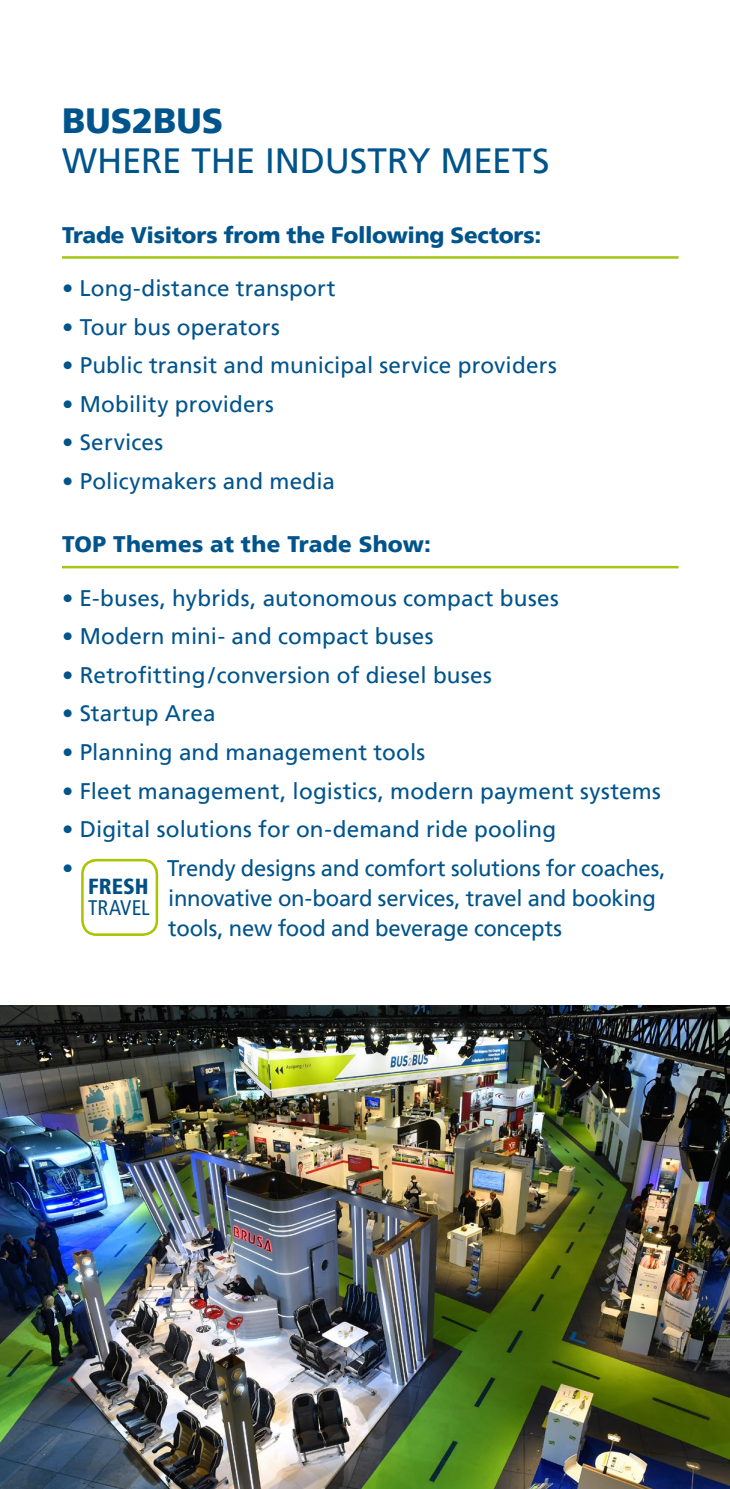
<style>
.page{position:relative;width:730px;height:1489px;background:#fff}
.page>*{position:absolute;margin:0;border:0;box-sizing:border-box;transform-origin:0 0}
.t1{font:35px "Frutiger LT";letter-spacing:-.005em;color:#00548c}
.t2{font:900 35px "Frutiger LT";color:#00548c}
.t3{font:22.5px/30px "Frutiger LT";letter-spacing:.005em;color:#00548c}
.t4{font:900 22.5px "Frutiger LT";letter-spacing:-.005em;color:#00548c}
.t5{font:900 condensed 22px "Frutiger LT Pro";color:#005084}
.t6{font:condensed 21.25px "Frutiger LT Pro";letter-spacing:-.005em;color:#005084}
</style>
<div class="page">
<hr style="left:62px;top:256px;width:617px;height:3px;background:#a2c613">
<hr style="left:62px;top:566px;width:617px;height:2px;background:#a2c613">
<div style="left:81px;top:858px;width:77px;height:77px;border:3px solid #aac400;border-radius:14px"></div>
<img style="left:0;top:1005px;width:730px;height:483px">
<h1 class="t2" style="left:62px;top:99px;width:163px">BUS2BUS</h1>
<h1 class="t1" style="left:62px;top:140px;width:489px">WHERE THE INDUSTRY MEETS</h1>
<p class="t4" style="left:62px;top:221px;width:481px">Trade Visitors from the Following Sectors:</p>
<p class="t3" style="left:62px;top:273px;width:275px">• Long-distance transport</p>
<p class="t3" style="left:62px;top:312px;width:219px">• Tour bus operators</p>
<p class="t3" style="left:62px;top:350px;width:496px">• Public transit and municipal service providers</p>
<p class="t3" style="left:62px;top:389px;width:214px">• Mobility providers</p>
<p class="t3" style="left:62px;top:427px;width:103px">• Services</p>
<p class="t3" style="left:62px;top:466px;width:275px">• Policymakers and media</p>
<p class="t4" style="left:62px;top:531px;width:371px">TOP Themes at the Trade Show:</p>
<p class="t3" style="left:62px;top:583px;width:498px">• E-buses, hybrids, autonomous compact buses</p>
<p class="t3" style="left:62px;top:621px;width:373px">• Modern mini- and compact buses</p>
<p class="t3" style="left:62px;top:660px;width:431px">• Retrofitting/conversion of diesel buses</p>
<p class="t3" style="left:62px;top:698px;width:155px">• Startup Area</p>
<p class="t3" style="left:62px;top:737px;width:365px">• Planning and management tools</p>
<p class="t3" style="left:62px;top:775px;width:601px">• Fleet management, logistics, modern payment systems</p>
<p class="t3" style="left:62px;top:810px;width:496px;line-height:38.5px">• Digital solutions for on-demand ride pooling •</p>
<p class="t3" style="left:167px;top:852px;width:500px">Trendy designs and comfort solutions for coaches, innovative on-board services, travel and booking tools, new food and beverage concepts</p>
<p class="t5" style="left:88px;top:873px;width:62px">FRESH</p>
<p class="t6" style="left:88px;top:894px;width:63px">TRAVEL</p>
</div>
